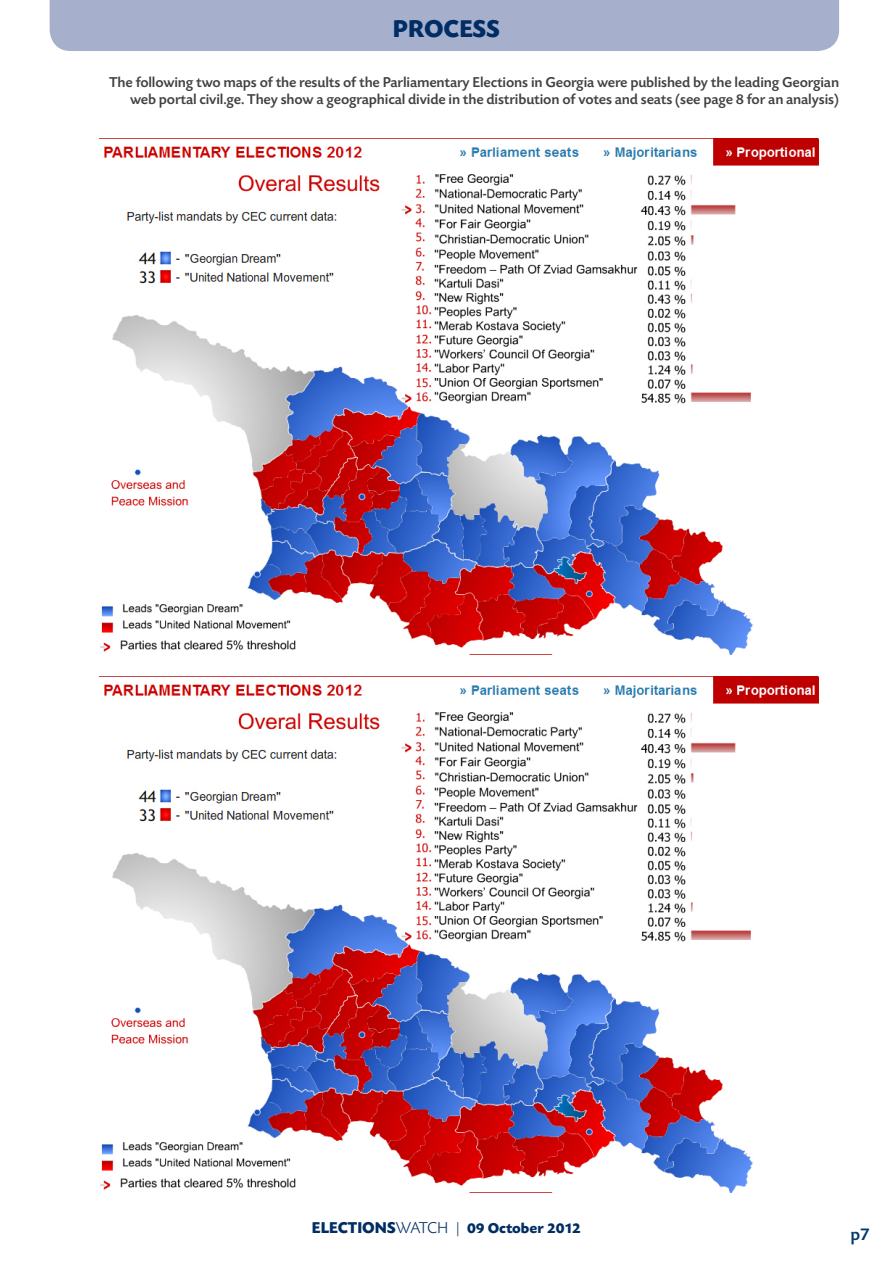
<style>
.page{position:relative;width:893px;height:1263px;background:#fff}
.page>*{position:absolute;margin:0;border:0;box-sizing:border-box;transform-origin:0 0}
.t1{font:700 25.5px "Today CP";color:#002d63}
.t2{font:500 18px "Today CP";color:#023a6e}
.t3{font:500 15px/16.5px "Today CP";letter-spacing:-.01em;color:#414142;text-align:right}
.t4{font:700 15px "Today CP";color:#002d63}
.s1{font-size:16.5px}
.s2{font-weight:300;font-size:16.5px}
</style>
<div class="page">
<div style="left:50px;top:0;width:789px;height:51px;background:#a6b0cc"></div>
<img style="left:100px;top:138px;width:719px;height:516px">
<img style="left:100px;top:676px;width:719px;height:517px">
<h1 class="t1" style="left:393px;top:15px;width:94px">PROCESS</h1>
<p class="t3" style="left:109px;top:75px;width:731px">The following two maps of the results of the Parliamentary Elections in Georgia were published by the leading Georgian web portal civil.ge. They show a geographical divide in the distribution of votes and seats (see page 8 for an analysis)</p>
<p class="t4" style="left:312px;top:1219px;width:271px"><span class="s1">ELECTIONS</span><span class="s2">Watch |</span> 09 OCTOBER 2012</p>
<p class="t2" style="left:850px;top:1224px;width:21px">p7</p>
</div>
